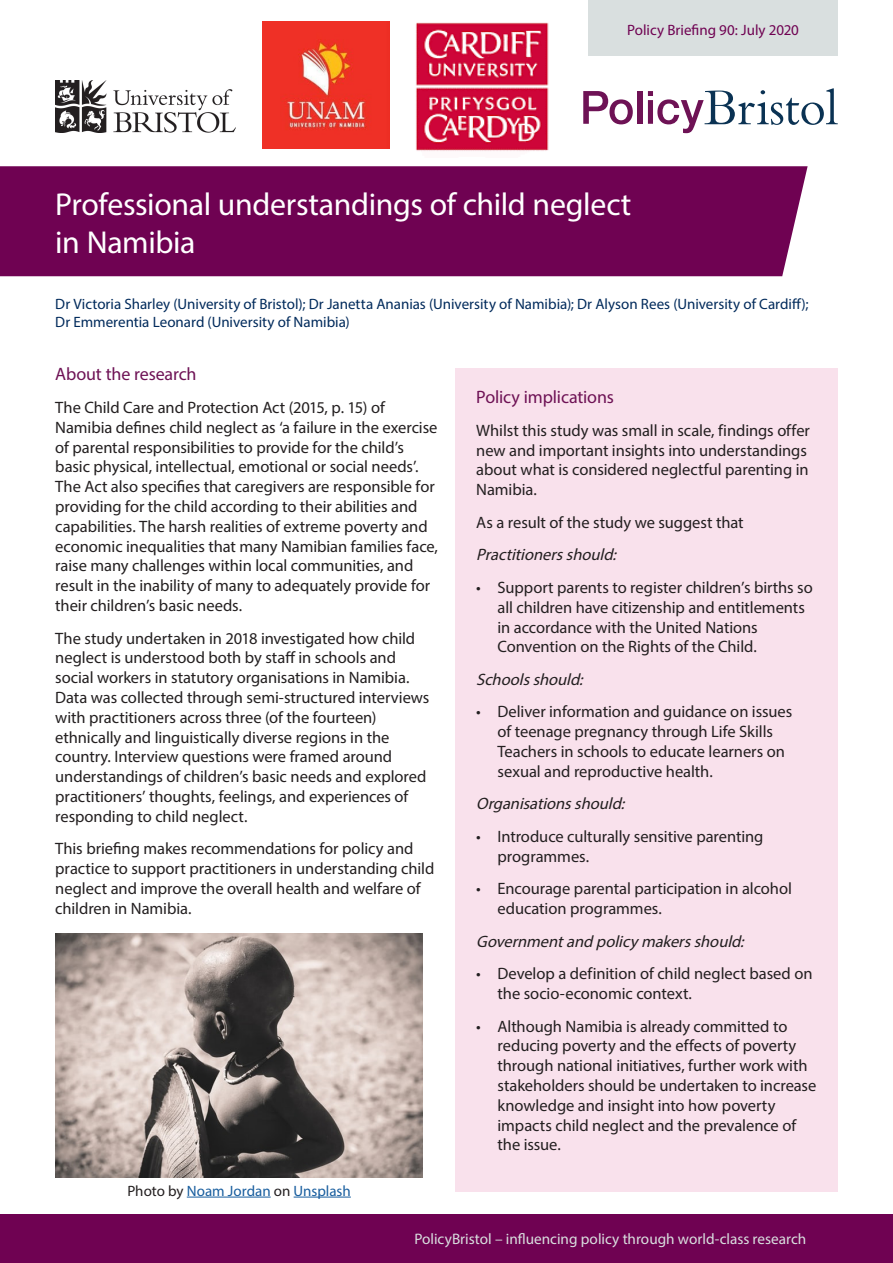
<style>
.page{position:relative;width:893px;height:1263px;background:#fff}
.page>*{position:absolute;margin:0;border:0;box-sizing:border-box;transform-origin:0 0}
._1_Title{font:31.8px/38.1px "Myriad Pro";letter-spacing:-.01em;color:#fff}
.Body_Heading{font:18px "Myriad Pro";letter-spacing:-.01em;color:#6e1255}
.Body_text{font:16.5px/19.8px "Myriad Pro";letter-spacing:-.005em;color:#231f20}
.Body_Heading-2{font:16.5px/19.8px "Myriad Pro";letter-spacing:-.005em;color:#231f20}
.Bullet_points{font:italic 16.5px "Myriad Pro";color:#231f20}
.Body_Heading-3{font:italic 16.5px "Myriad Pro";color:#231f20}
.t1{font:15.3px "Myriad Pro";color:#d9dfdf}
._2_Authors{font:15px "Myriad Pro";color:#002a5b}
.Policy_Briefing{font:15px "Myriad Pro";color:#175d9e}
.Policy_Briefing-2{font:15px "Myriad Pro";color:#6f0252}
.s1{color:#231f20}
</style>
<div class="page">
<div style="left:0;top:166px;width:808px;height:110px;background:#6f0252"></div>
<div style="left:0;top:1214px;width:893px;height:49px;background:#6f0252"></div>
<div style="left:588px;top:0;width:250px;height:55px;background:#d9dfdf"></div>
<div style="left:455px;top:368px;width:383px;height:824px;background:#f9e1ec"></div>
<img style="left:55px;top:80px;width:180px;height:53px">
<svg style="left:583px;top:91px;width:50px;height:33px"></svg>
<div style="left:637px;top:91px;width:5px;height:33px;background:#6e1255"></div>
<svg style="left:648px;top:88px;width:190px;height:45px"></svg>
<img style="left:262px;top:21px;width:128px;height:128px">
<img style="left:416px;top:22px;width:133px;height:129px">
<img style="left:56px;top:933px;width:366px;height:245px">
<hr style="left:187px;top:1197px;width:84px;height:1px;background:#175d9e">
<hr style="left:294px;top:1197px;width:57px;height:1px;background:#175d9e">
<p class="Policy_Briefing-2" style="left:627px;top:21px;width:173px">Policy Briefing 90: July 2020</p>
<p class="_1_Title" style="left:55px;top:184px;width:578px">Professional understandings of child neglect in Namibia</p>
<p class="_2_Authors" style="left:55px;top:294px;width:755px">Dr Victoria Sharley (University of Bristol); Dr Janetta Ananias (University of Namibia); Dr Alyson Rees (University of Cardiff);</p>
<p class="_2_Authors" style="left:55px;top:312px;width:296px">Dr Emmerentia Leonard (University of Namibia)</p>
<p class="Body_Heading" style="left:55px;top:363px;width:143px">About the research</p>
<p class="Body_text" style="left:55px;top:397px;width:384px">The Child Care and Protection Act (2015, p. 15) of Namibia defines child neglect as ‘a failure in the exercise of parental responsibilities to provide for the child’s basic physical, intellectual, emotional or social needs’.<br>The Act also specifies that caregivers are responsible for providing for the child according to their abilities and capabilities. The harsh realities of extreme poverty and economic inequalities that many Namibian families face, raise many challenges within local communities, and result in the inability of many to adequately provide for their children’s basic needs.</p>
<p class="Body_text" style="left:55px;top:628px;width:376px">The study undertaken in 2018 investigated how child neglect is understood both by staff in schools and social workers in statutory organisations in Namibia.<br>Data was collected through semi-structured interviews with practitioners across three (of the fourteen) ethnically and linguistically diverse regions in the country. Interview questions were framed around understandings of children’s basic needs and explored practitioners’ thoughts, feelings, and experiences of responding to child neglect.</p>
<p class="Body_text" style="left:55px;top:839px;width:381px">This briefing makes recommendations for policy and practice to support practitioners in understanding child neglect and improve the overall health and welfare of children in Namibia.</p>
<p class="Policy_Briefing" style="left:127px;top:1181px;width:225px"><span class="s1">Photo by</span> Noam Jordan <span class="s1">on</span> Unsplash</p>
<p class="Body_Heading" style="left:476px;top:386px;width:139px">Policy implications</p>
<p class="Body_Heading-2" style="left:476px;top:420px;width:335px">Whilst this study was small in scale, findings offer new and important insights into understandings about what is considered neglectful parenting in Namibia.</p>
<p class="Body_Heading-2" style="left:476px;top:512px;width:269px">As a result of the study we suggest that</p>
<p class="Body_Heading-3" style="left:476px;top:545px;width:146px">Practitionersshould:</p>
<p class="Body_text" style="left:497px;top:577px;width:317px;text-indent:-21px">• Support parents to register children’s births so all children have citizenship and entitlements in accordance with the United Nations Convention on the Rights of the Child.</p>
<p class="Bullet_points" style="left:476px;top:669px;width:112px">Schoolsshould:</p>
<p class="Body_text" style="left:497px;top:702px;width:296px;text-indent:-21px">• Deliver information and guidance on issues of teenage pregnancy through Life Skills Teachers in schools to educate learners on sexual and reproductive health.</p>
<p class="Bullet_points" style="left:476px;top:794px;width:154px">Organisationsshould:</p>
<p class="Body_text" style="left:497px;top:826px;width:267px;text-indent:-21px">• Introduce culturally sensitive parenting programmes.</p>
<p class="Body_text" style="left:497px;top:879px;width:296px;text-indent:-21px">• Encourage parental participation in alcohol education programmes.</p>
<p class="Bullet_points" style="left:476px;top:931px;width:274px">Governmentand policymakersshould:</p>
<p class="Body_text" style="left:497px;top:963px;width:317px;text-indent:-21px">• Develop a definition of child neglect based on the socio-economic context.</p>
<p class="Body_text" style="left:497px;top:1016px;width:320px;text-indent:-21px">• Although Namibia is already committed to reducing poverty and the effects of poverty through national initiatives, further work with stakeholders should be undertaken to increase knowledge and insight into how poverty impacts child neglect and the prevalence of the issue.</p>
<p class="t1" style="left:414px;top:1229px;width:393px">PolicyBristol – influencing policy through world-class research</p>
</div>
